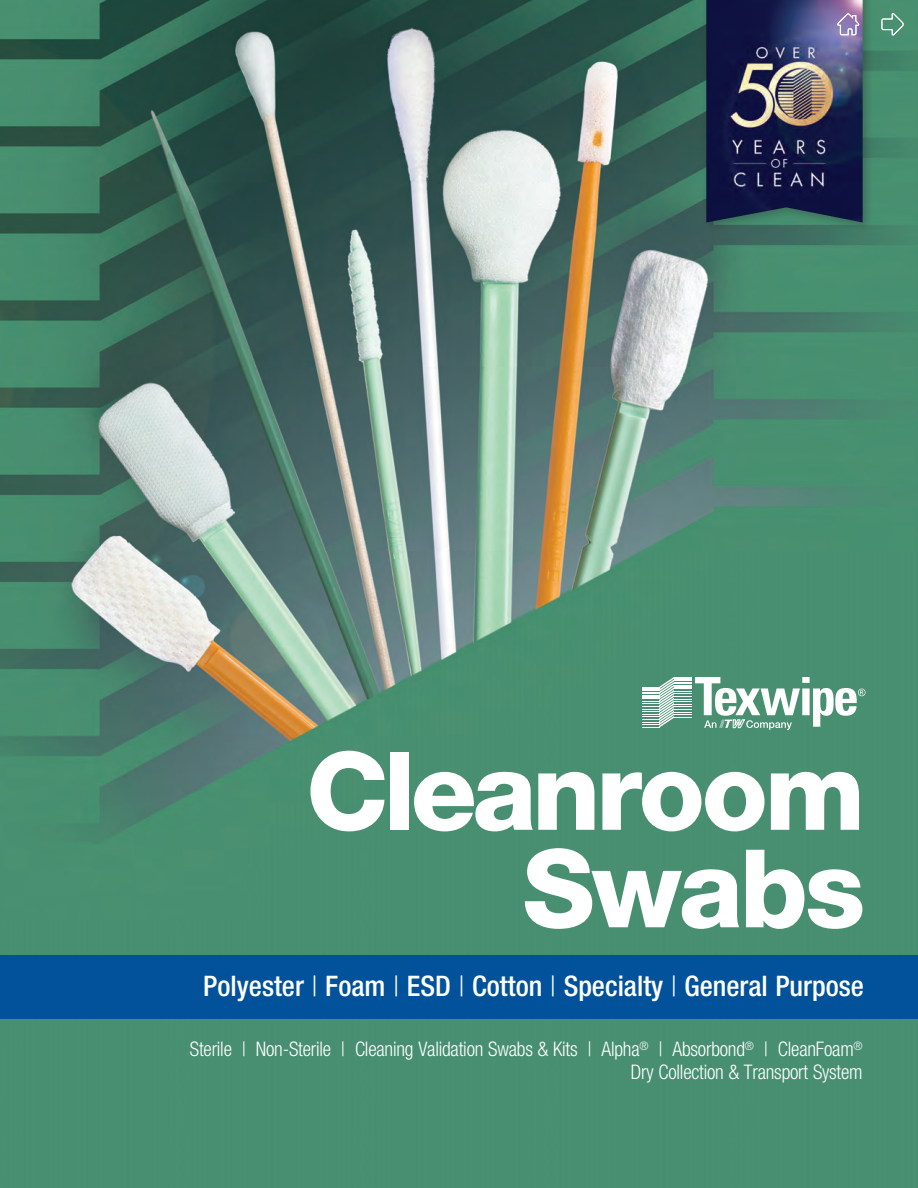
<style>
.page{position:relative;width:918px;height:1188px;background:#fff}
.page>*{position:absolute;margin:0;border:0;box-sizing:border-box;transform-origin:0 0}
.t1{font:800 108.6px/97.5px "Helvetica Neue";letter-spacing:-.03em;color:#fff;text-align:right}
.t2{font:500 condensed 28.35px "Helvetica Neue";color:#fff}
.t3{font:300 condensed 20.1px/22.8px "Helvetica Neue";letter-spacing:-.01em;color:#fff;text-align:right}
.s1{font-weight:300}
</style>
<div class="page">
<img style="left:0;top:0;width:918px;height:1188px">
<div style="left:0;top:955px;width:918px;height:64px;background:#01529a"></div>
<svg style="left:642px;top:677px;width:224px;height:53px"></svg>
<div style="left:701px;top:0;width:173px;height:233px;background:#231f20;opacity:.3"></div>
<img style="left:706px;top:0;width:157px;height:222px">
<svg style="left:837px;top:13px;width:23px;height:23px"></svg>
<svg style="left:881px;top:12px;width:24px;height:23px"></svg>
<h1 class="t1" style="left:306px;top:742px;width:561px">Cleanroom<br>Swabs</h1>
<h2 class="t2" style="left:203px;top:969px;width:662px">Polyester <span class="s1">|</span> Foam <span class="s1">|</span> ESD <span class="s1">|</span> Cotton <span class="s1">|</span> Specialty <span class="s1">|</span> General Purpose</h2>
<p class="t3" style="left:190px;top:1038px;width:674px">Sterile | Non-Sterile | Cleaning Validation Swabs &amp; Kits | Alpha<sup>®</sup> | Absorbond<sup>®</sup> | CleanFoam<sup>®<br></sup>Dry Collection &amp; Transport System</p>
</div>
